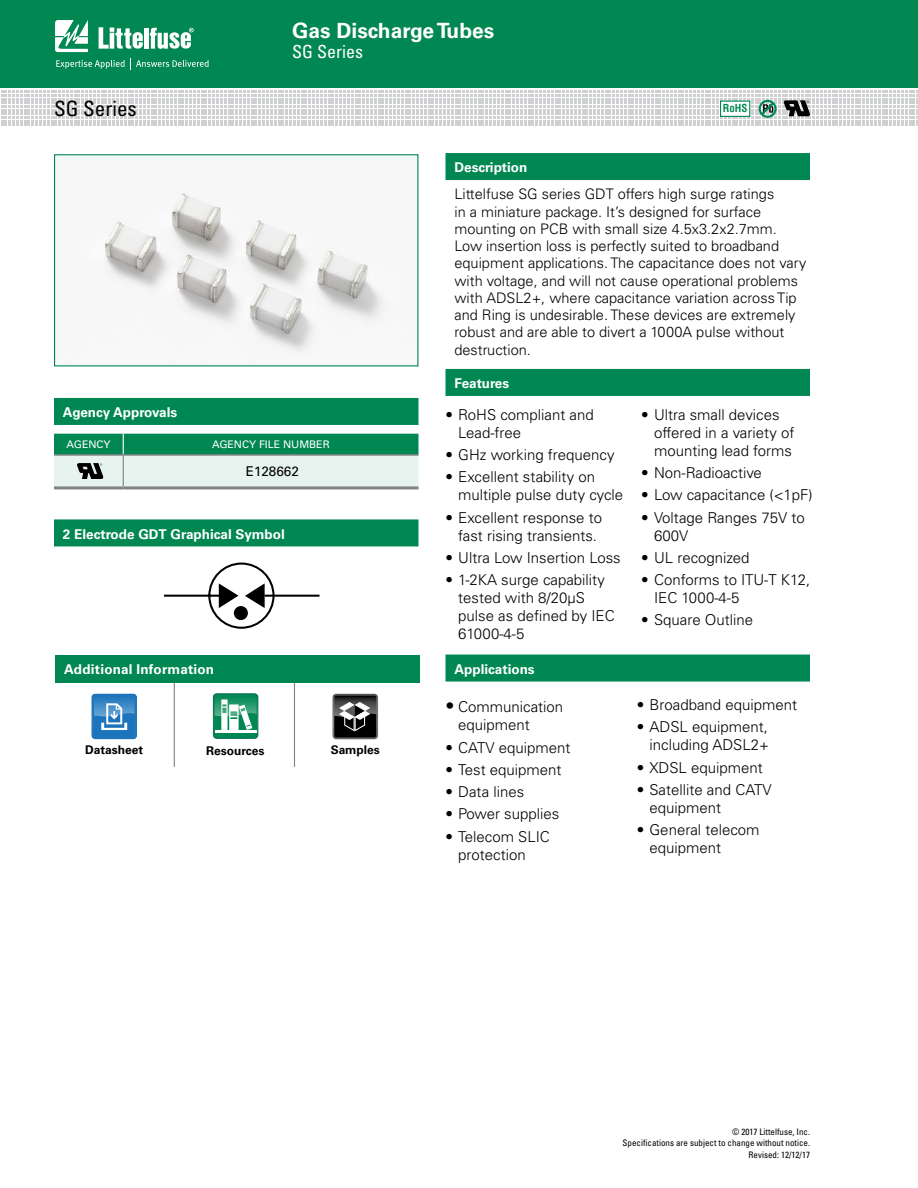
<style>
.page{position:relative;width:918px;height:1188px;background:#fff}
.page>*{position:absolute;margin:0;border:0;box-sizing:border-box;transform-origin:0 0}
.t1{font:700 21px "Univers LT Std";color:#fff}
.t2{font:condensed 21px "Univers LT Std";color:#000}
.t3{font:condensed 18px "Univers LT Std";color:#fff}
.t4{font:300 15px/18px "Univers LT Std";color:#000}
.t5{font:300 14.55px/17.2px "Univers LT Std";color:#000}
.t6{font:700 13.5px "Univers LT Std";color:#fff}
.t7{font:13.5px "Univers LT Std";color:#000}
.t8{font:700 12px "Univers LT Std";color:#000}
.t9{font:700 12px "Univers";color:#000}
.t10{font:700 condensed 10.8px "Helvetica LT Std";color:#008752}
.t11{font:10.5px "Univers LT Std";color:#fff}
.t12{font:condensed 9px/10.8px "Univers LT Std";color:#000;text-align:right}
.s1{font-size:18px}
</style>
<div class="page">
<div style="left:0;top:0;width:918px;height:88px;background:#008752"></div>
<svg style="left:55px;top:20px;width:33px;height:32px"></svg>
<hr style="left:144px;top:28px;width:4px;height:21px;background:#fff">
<svg style="left:150px;top:28px;width:44px;height:21px"></svg>
<svg style="left:99px;top:27px;width:44px;height:22px"></svg>
<svg style="left:56px;top:58px;width:153px;height:11px"></svg>
<div style="left:446px;top:153px;width:364px;height:27px;background:#008752"></div>
<div style="left:446px;top:369px;width:364px;height:27px;background:#008752"></div>
<div style="left:446px;top:655px;width:364px;height:27px;background:#008752"></div>
<div style="left:54px;top:519px;width:364px;height:27px;background:#008752"></div>
<svg style="left:164px;top:562px;width:112px;height:67px"></svg>
<hr style="left:265px;top:595px;width:55px;height:2px;background:#000">
<div style="left:235px;top:607px;width:12px;height:12px;background:#000;border-radius:50%"></div>
<div style="left:234px;top:606px;width:14px;height:14px;border:2px solid #000;border-radius:50%"></div>
<div style="left:54px;top:398px;width:364px;height:27px;background:#008752"></div>
<hr style="left:54px;top:486px;width:69px;height:3px;background:#808285">
<hr style="left:123px;top:486px;width:296px;height:3px;background:#808285">
<hr style="left:123px;top:454px;width:296px;height:2px;background:#808285">
<svg style="left:54px;top:434px;width:364px;height:54px;background:#86c0aa"></svg>
<svg style="left:1px;top:91px;width:917px;height:35px"></svg>
<img style="left:58px;top:167px;width:328px;height:187px">
<div style="left:54px;top:154px;width:364px;height:212px;border:1px solid #008752"></div>
<div style="left:55px;top:655px;width:365px;height:28px;background:#008752"></div>
<svg style="left:91px;top:693px;width:46px;height:46px;background:#4990c8"></svg>
<hr style="left:294px;top:683px;width:1px;height:84px;background:#808285">
<hr style="left:174px;top:683px;width:1px;height:84px;background:#808285">
<svg style="left:213px;top:693px;width:46px;height:46px"></svg>
<hr style="left:215px;top:730px;width:41px;height:3px;background:#fff">
<svg style="left:332px;top:693px;width:46px;height:47px;background:#515152"></svg>
<h1 class="t1" style="left:292px;top:18px;width:204px">Gas Discharge Tubes</h1>
<p class="t3" style="left:292px;top:41px;width:72px">SG Series</p>
<h1 class="t2" style="left:54px;top:96px;width:84px">SG Series</h1>
<p class="t10" style="left:723px;top:102px;width:26px">RoHS</p>
<p class="t6" style="left:63px;top:404px;width:116px">Agency Approvals</p>
<p class="t11" style="left:67px;top:438px;width:46px">AGENCY</p>
<p class="t11" style="left:212px;top:438px;width:119px">AGENCY FILE NUMBER</p>
<p class="t7" style="left:246px;top:464px;width:55px">E128662</p>
<p class="t6" style="left:63px;top:526px;width:223px">2 Electrode GDT Graphical Symbol</p>
<p class="t6" style="left:64px;top:661px;width:152px">Additional Information</p>
<p class="t9" style="left:85px;top:742px;width:60px">Datasheet</p>
<p class="t8" style="left:206px;top:743px;width:60px">Resources</p>
<p class="t8" style="left:331px;top:743px;width:51px">Samples</p>
<p class="t6" style="left:454px;top:160px;width:74px">Description</p>
<p class="t5" style="left:454px;top:186px;width:353px">Littelfuse SG series GDT offers high surge ratings<br>in a miniature package. It’s designed for surface mounting on PCB with small size 4.5x3.2x2.7mm.<br>Low insertion loss is perfectly suited to broadband equipment applications. The capacitance does not vary with voltage, and will not cause operational problems with ADSL2+, where capacitance variation across Tip and Ring is undesirable. These devices are extremely robust and are able to divert a 1000A pulse without destruction.</p>
<p class="t6" style="left:454px;top:375px;width:56px">Features</p>
<p class="t4" style="left:458px;top:406px;width:137px;text-indent:-13px">• RoHS compliant and<br>Lead-free</p>
<p class="t4" style="left:446px;top:446px;width:171px">• GHz working frequency</p>
<p class="t4" style="left:458px;top:468px;width:166px;text-indent:-13px">• Excellent stability on multiple pulse duty cycle</p>
<p class="t4" style="left:446px;top:508px;width:158px;text-align:center">• Excellent response to fast rising transients.</p>
<p class="t4" style="left:446px;top:549px;width:177px">• Ultra Low Insertion Loss</p>
<p class="t4" style="left:458px;top:571px;width:158px;text-indent:-13px">• 1-2KA surge capability tested with 8/20μS pulse as defined by IEC<br>61000-4-5</p>
<p class="t4" style="left:654px;top:406px;width:142px;text-indent:-13px">• Ultra small devices offered in a variety of mounting lead forms</p>
<p class="t4" style="left:641px;top:464px;width:122px">• Non-Radioactive</p>
<p class="t4" style="left:641px;top:486px;width:173px">• Low capacitance (&lt;1pF)</p>
<p class="t4" style="left:654px;top:508px;width:152px;text-indent:-13px">• Voltage Ranges 75V to<br>600V</p>
<p class="t4" style="left:641px;top:549px;width:110px">• UL recognized</p>
<p class="t4" style="left:654px;top:571px;width:158px;text-indent:-13px">• Conforms to ITU-T K12,<br>IEC 1000-4-5</p>
<p class="t4" style="left:641px;top:611px;width:113px">• Square Outline</p>
<p class="t6" style="left:454px;top:661px;width:82px">Applications</p>
<p class="t4" style="left:458px;top:698px;width:107px;text-indent:-13px"><span class="s1">•</span> Communication equipment</p>
<p class="t4" style="left:446px;top:738px;width:127px">• CATV equipment</p>
<p class="t4" style="left:446px;top:761px;width:118px">• Test equipment</p>
<p class="t4" style="left:446px;top:783px;width:80px">• Data lines</p>
<p class="t4" style="left:446px;top:805px;width:115px">• Power supplies</p>
<p class="t4" style="left:458px;top:827px;width:93px;text-indent:-13px">• Telecom SLIC protection</p>
<p class="t4" style="left:637px;top:696px;width:162px">• Broadband equipment</p>
<p class="t4" style="left:637px;top:718px;width:134px;text-align:right">• ADSL equipment, including ADSL2+</p>
<p class="t4" style="left:637px;top:758px;width:128px">• XDSL equipment</p>
<p class="t4" style="left:650px;top:781px;width:124px;text-indent:-13px">• Satellite and CATV equipment</p>
<p class="t4" style="left:650px;top:821px;width:112px;text-indent:-13px">• General telecom equipment</p>
<p class="t12" style="left:623px;top:1126px;width:189px">© 2017 Littelfuse, Inc.<br>Specifications are subject to change without notice.</p>
<p class="t12" style="left:749px;top:1149px;width:63px">Revised: 12/12/17</p>
</div>
